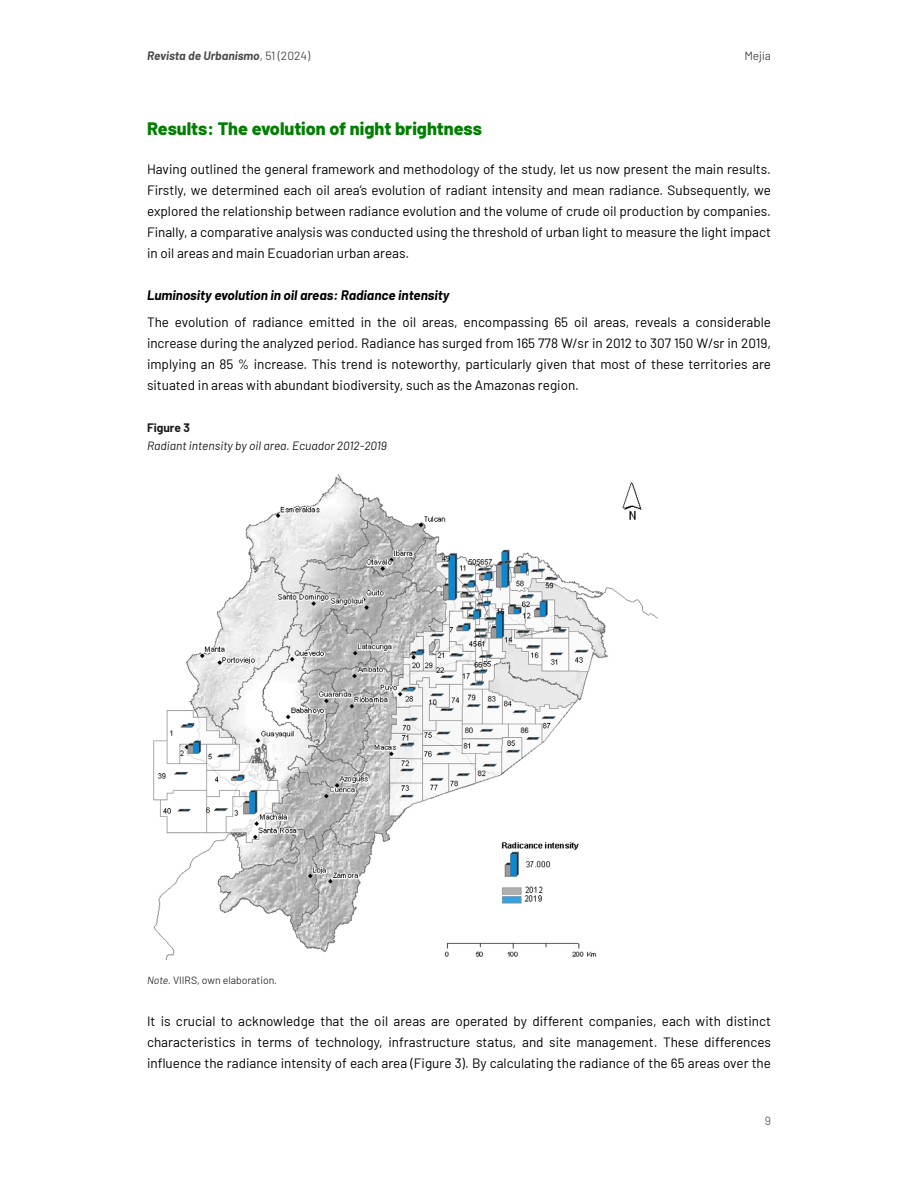
<style>
.page{position:relative;width:918px;height:1188px;background:#fff}
.page>*{position:absolute;margin:0;border:0;box-sizing:border-box;transform-origin:0 0}
.t1{font:800 18px "Barlow";color:#007f00}
.t2{font:13.5px/21px "Barlow";color:#000;text-align:justify}
.t3{font:italic 700 13.5px "Barlow";color:#000}
.t4{font:italic 12px "Barlow";color:#1a1a1a}
.t5{font:italic 700 12px "Barlow";color:#4d4d4d}
.t6{font:700 12px "Barlow";color:#1a1a1a}
.t7{font:12px "Barlow";color:#4d4d4d}
.t8{font:12px "Barlow";color:#666}
.t9{font:10.5px "Barlow";color:#333}
.s1{font-weight:400;font-style:normal}
.s2{font-style:italic}
</style>
<div class="page">
<img style="left:153px;top:474px;width:505px;height:486px">
<p class="t5" style="left:147px;top:47px;width:165px">Revista de Urbanismo<span class="s1">, 51 (2024)</span></p>
<p class="t7" style="left:744px;top:47px;width:28px">Mejía</p>
<h1 class="t1" style="left:147px;top:115px;width:336px">Results: The evolution of night brightness</h1>
<p class="t2" style="left:147px;top:158px;width:626px">Having outlined the general framework and methodology of the study, let us now present the main results.<br>Firstly, we determined each oil area’s evolution of radiant intensity and mean radiance. Subsequently, we explored the relationship between radiance evolution and the volume of crude oil production by companies.<br>Finally, a comparative analysis was conducted using the threshold of urban light to measure the light impact in oil areas and main Ecuadorian urban areas.</p>
<p class="t3" style="left:147px;top:285px;width:304px">Luminosity evolution in oil areas: Radiance intensity</p>
<p class="t2" style="left:147px;top:311px;width:626px">The evolution of radiance emitted in the oil areas, encompassing 65 oil areas, reveals a considerable increase during the analyzed period. Radiance has surged from 165 778 W/sr in 2012 to 307 150 W/sr in 2019, implying an 85 % increase. This trend is noteworthy, particularly given that most of these territories are situated in areas with abundant biodiversity, such as the Amazonas region.</p>
<p class="t6" style="left:147px;top:419px;width:44px">Figure 3</p>
<p class="t4" style="left:147px;top:437px;width:241px">Radiant intensity by oil area. Ecuador 2012-2019</p>
<p class="t9" style="left:147px;top:973px;width:132px"><span class="s2">Note.</span> VIIRS, own elaboration.</p>
<p class="t2" style="left:147px;top:1010px;width:626px">It is crucial to acknowledge that the oil areas are operated by different companies, each with distinct characteristics in terms of technology, infrastructure status, and site management. These differences influence the radiance intensity of each area (Figure 3). By calculating the radiance of the 65 areas over the</p>
<p class="t8" style="left:765px;top:1112px;width:8px">9</p>
</div>
